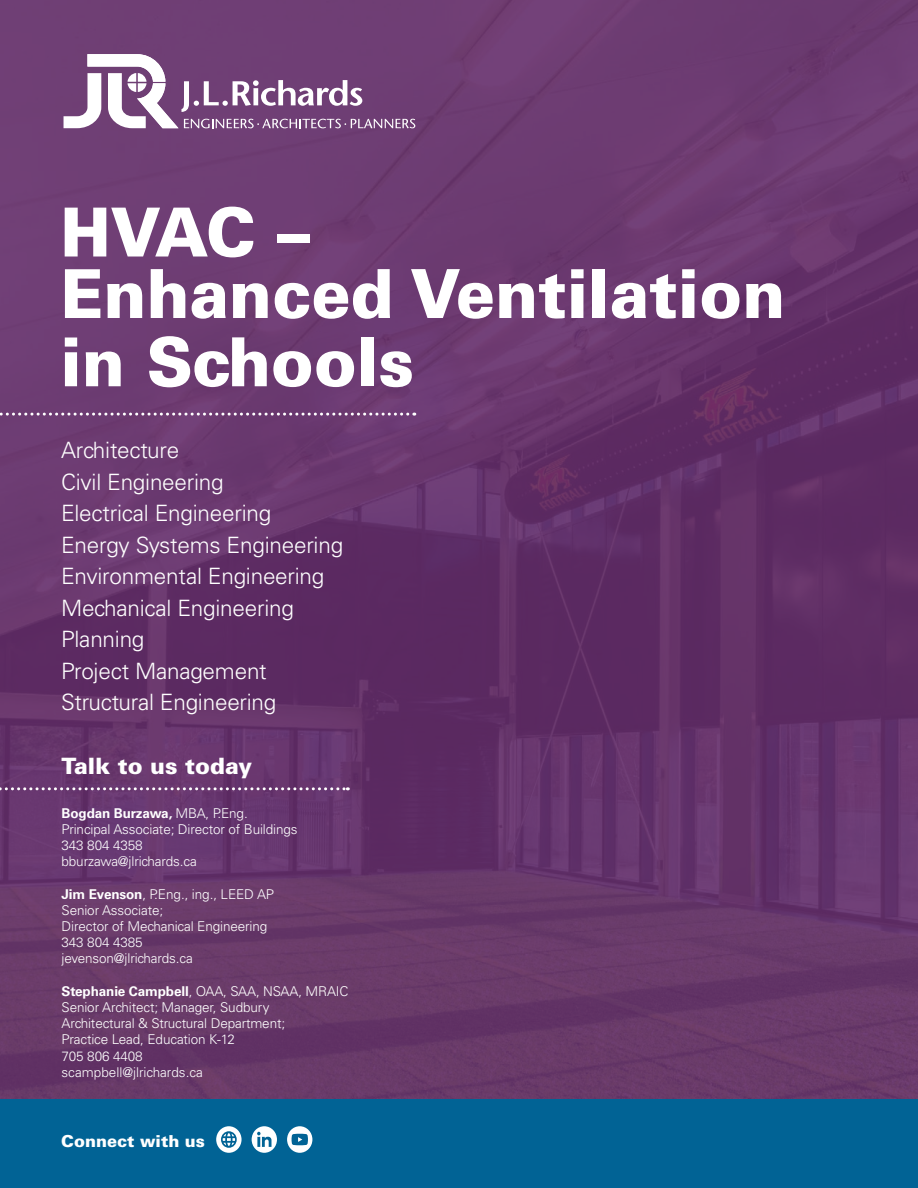
<style>
.page{position:relative;width:918px;height:1188px;background:#fff}
.page>*{position:absolute;margin:0;border:0;box-sizing:border-box;transform-origin:0 0}
.t1{font:900 67.8px/61.5px "Univers LT Std";color:#fff;scale:.95 1}
.t2{font:300 22.5px "Univers LT Std";letter-spacing:-.01em;color:#fff}
.t3{font:900 22.5px "Univers LT Std";color:#fff}
.t4{font:900 16.5px "Univers LT Std";color:#fff}
.t5{font:300 13.5px/16.2px "Univers LT Std";letter-spacing:-.01em;color:#fff}
.t6{font:700 13.5px "Univers LT Std";letter-spacing:-.01em;color:#fff}
.s1{font-weight:300}
.s2{font-weight:700}
</style>
<div class="page">
<img style="left:0;top:0;width:918px;height:1099px">
<svg style="left:64px;top:54px;width:351px;height:74px"></svg>
<svg style="left:0;top:413px;width:408px;height:3px"></svg>
<svg style="left:0;top:787px;width:348px;height:3px"></svg>
<div style="left:0;top:1099px;width:918px;height:89px;background:#016395"></div>
<svg style="left:216px;top:1126px;width:26px;height:27px"></svg>
<svg style="left:221px;top:1131px;width:16px;height:17px"></svg>
<div style="left:252px;top:1126px;width:25px;height:27px;background:#fff;border-radius:50%"></div>
<svg style="left:257px;top:1132px;width:15px;height:15px"></svg>
<svg style="left:287px;top:1126px;width:25px;height:27px"></svg>
<p class="t1" style="left:60px;top:201px;width:765px">HVAC –<br>Enhanced Ventilation</p>
<p class="t1" style="left:60px;top:331px;width:374px">in Schools</p>
<p class="t2" style="left:61px;top:437px;width:120px">Architecture</p>
<p class="t2" style="left:61px;top:468px;width:164px">Civil Engineering</p>
<p class="t2" style="left:61px;top:500px;width:212px">Electrical Engineering</p>
<p class="t2" style="left:61px;top:531px;width:284px">Energy Systems Engineering</p>
<p class="t2" style="left:61px;top:563px;width:265px">Environmental Engineering</p>
<p class="t2" style="left:61px;top:594px;width:234px">Mechanical Engineering</p>
<p class="t2" style="left:61px;top:626px;width:85px">Planning</p>
<p class="t2" style="left:61px;top:657px;width:207px">Project Management</p>
<p class="t2" style="left:61px;top:689px;width:217px">Structural Engineering</p>
<p class="t3" style="left:62px;top:752px;width:192px">Talk to us today</p>
<p class="t6" style="left:62px;top:805px;width:188px">Bogdan Burzawa, <span class="s1">MBA, P.Eng.</span></p>
<p class="t5" style="left:62px;top:821px;width:237px">Principal Associate; Director of Buildings</p>
<p class="t5" style="left:62px;top:837px;width:83px">343 804 4358</p>
<p class="t5" style="left:62px;top:853px;width:137px">bburzawa@jlrichards.ca</p>
<p class="t5" style="left:62px;top:886px;width:214px"><span class="s2">Jim Evenson</span>, P.Eng., ing., LEED AP</p>
<p class="t5" style="left:62px;top:902px;width:207px">Senior Associate;<br>Director of Mechanical Engineering</p>
<p class="t5" style="left:62px;top:934px;width:83px">343 804 4385</p>
<p class="t5" style="left:62px;top:950px;width:133px">jevenson@jlrichards.ca</p>
<p class="t5" style="left:62px;top:983px;width:289px"><span class="s2">Stephanie Campbell</span>, OAA, SAA, NSAA, MRAIC</p>
<p class="t5" style="left:62px;top:999px;width:225px">Senior Architect; Manager, Sudbury<br>Architectural &amp; Structural Department;</p>
<p class="t5" style="left:62px;top:1031px;width:175px">Practice Lead, Education K-12</p>
<p class="t5" style="left:62px;top:1048px;width:83px">705 806 4408</p>
<p class="t5" style="left:62px;top:1064px;width:143px">scampbell@jlrichards.ca</p>
<p class="t4" style="left:61px;top:1131px;width:145px">Connect with us</p>
</div>
